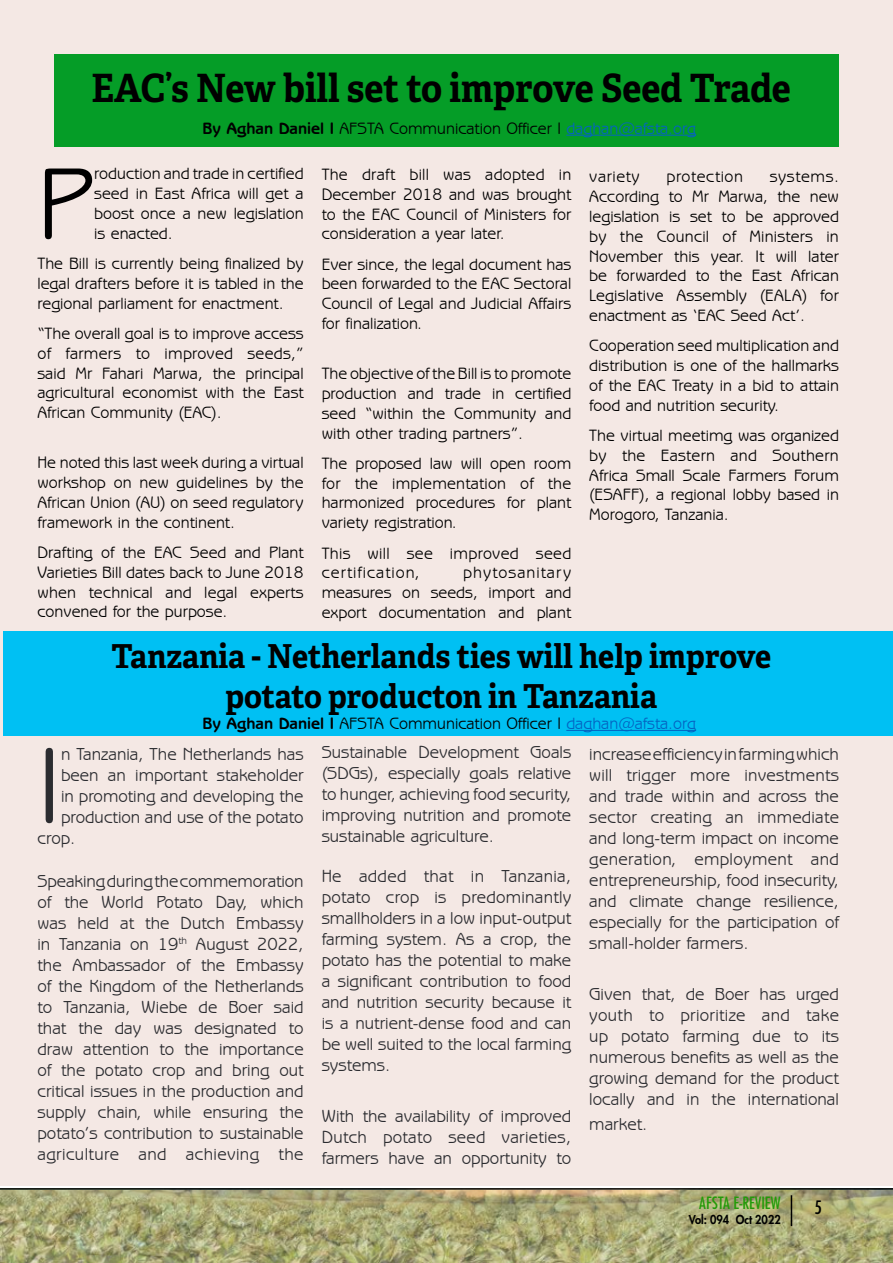
<style>
.page{position:relative;width:893px;height:1263px;background:#fff}
.page>*{position:absolute;margin:0;border:0;box-sizing:border-box;transform-origin:0 0}
.t1{font:109.5px "Benguiat Gothic IT Cby BT";color:#2b2c30}
.t2{font:103.35px "Benguiat Gothic IT Cby BT";color:#000}
.t3{font:700 39px "Adelle";letter-spacing:-.005em;color:#000;scale:.93 1}
.t4{font:700 33px/39.6px "Adelle";color:#000;text-align:center;scale:.93 1}
.t5{font:500 condensed 18px "Futura";color:#000}
.t6{font:17.4px/21px "Benguiat Gothic IT Cby BT";color:#2b2c30;text-align:justify}
.t7{font:16.5px/19.8px "Benguiat Gothic IT Cby BT";color:#000;text-align:justify}
.t8{font:16.5px/19.8px "Benguiat Gothic IT Cby BT";letter-spacing:.02em;color:#000}
.t9{font:16.5px "Benguiat Gothic IT Cby BT";letter-spacing:.035em;color:#000}
.t10{font:500 condensed 16.5px "Futura";color:#239a09}
.t11{font:800 12px "Futura Std";color:#000;scale:.92 1}
.s1{font-weight:700}
.s2{color:#0563c1}
</style>
<div class="page">
<img style="left:0;top:1190px;width:893px;height:73px">
<hr style="left:791px;top:1195px;width:1px;height:31px;background:#000">
<hr style="left:0;top:1188px;width:893px;height:2px;background:#000">
<div style="left:0;top:0;width:893px;height:1186px;background:#f4e8e4"></div>
<div style="left:54px;top:54px;width:784px;height:92px;background:#059d27"></div>
<div style="left:4px;top:631px;width:889px;height:105px;background:#00c0f3"></div>
<hr style="left:566px;top:135px;width:130px;height:1px;background:#0563c1">
<hr style="left:566px;top:730px;width:130px;height:1px;background:#0563c1">
<h3 class="t3" style="left:92px;top:63px;width:753px">EAC’s New bill set to improve Seed Trade</h3>
<p class="t7" style="left:202px;top:118px;width:495px"><span class="s1">By Aghan Daniel I</span> AFSTA Communication Officer I <span class="s2">daghan@afsta.org</span></p>
<h2 class="t2" style="left:38px;top:139px;width:58px">P</h2>
<p class="t7" style="left:94px;top:163px;width:211px">roduction and trade in certified seed in East Africa will get a boost once a new legislation is enacted.</p>
<p class="t7" style="left:38px;top:253px;width:268px">The Bill is currently being finalized by legal drafters before it is tabled in the regional parliament for enactment.</p>
<p class="t7" style="left:38px;top:323px;width:268px">“The overall goal is to improve access of farmers to improved seeds,” said Mr Fahari Marwa, the principal agricultural economist with the East African Community (EAC).</p>
<p class="t7" style="left:38px;top:452px;width:268px">He noted this last week during a virtual workshop on new guidelines by the African Union (AU) on seed regulatory framework in the continent.</p>
<p class="t7" style="left:38px;top:542px;width:268px">Drafting of the EAC Seed and Plant Varieties Bill dates back to June 2018 when technical and legal experts convened for the purpose.</p>
<p class="t7" style="left:322px;top:164px;width:251px">The draft bill was adopted in December 2018 and was brought to the EAC Council of Ministers for consideration a year later.</p>
<p class="t7" style="left:322px;top:254px;width:251px">Ever since, the legal document has been forwarded to the EAC Sectoral Council of Legal and Judicial Affairs for finalization.</p>
<p class="t7" style="left:322px;top:363px;width:251px">The objective of the Bill is to promote production and trade in certified seed “within the Community and with other trading partners”.</p>
<p class="t7" style="left:322px;top:453px;width:251px">The proposed law will open room for the implementation of the harmonized procedures for plant variety registration.</p>
<p class="t8" style="left:322px;top:543px;width:251px">This will see improved seed certification,</p>
<p class="t7" style="left:322px;top:562px;width:251px;text-indent:142px">phytosanitary measures on seeds, import and export documentation and plant</p>
<p class="t7" style="left:589px;top:166px;width:251px;text-indent:181px">systems.<br>According to Mr Marwa, the new legislation is set to be approved by the Council of Ministers in November this year. It will later be forwarded to the East African Legislative Assembly (EALA) for enactment as ‘EAC Seed Act’.</p>
<p class="t7" style="left:589px;top:335px;width:251px">Cooperation seed multiplication and distribution is one of the hallmarks of the EAC Treaty in a bid to attain food and nutrition security.</p>
<p class="t7" style="left:589px;top:425px;width:251px">The virtual meetimg was organized by the Eastern and Southern Africa Small Scale Farmers Forum (ESAFF), a regional lobby based in Morogoro, Tanzania.</p>
<p class="t9" style="left:589px;top:167px;width:52px">variety</p>
<p class="t9" style="left:666px;top:167px;width:78px">protection</p>
<h3 class="t4" style="left:111px;top:637px;width:711px">Tanzania - Netherlands ties will help improve potato producton in Tanzania</h3>
<p class="t7" style="left:202px;top:713px;width:495px"><span class="s1">By Aghan Daniel I</span> AFSTA Communication Officer I <span class="s2">daghan@afsta.org</span></p>
<p class="t6" style="left:322px;top:741px;width:251px">Sustainable Development Goals (SDGs), especially goals relative to hunger, achieving food security, improving nutrition and promote sustainable agriculture.</p>
<p class="t6" style="left:322px;top:865px;width:251px">He added that in Tanzania, potato crop is predominantly smallholders in a low input-output farming system. As a crop, the potato has the potential to make a significant contribution to food and nutrition security because it is a nutrient-dense food and can be well suited to the local farming systems.</p>
<p class="t6" style="left:322px;top:1105px;width:251px">With the availability of improved Dutch potato seed varieties, farmers have an opportunity to</p>
<h1 class="t1" style="left:38px;top:717px;width:25px">I</h1>
<p class="t6" style="left:61px;top:743px;width:244px">n Tanzania, The Netherlands has</p>
<p class="t6" style="left:589px;top:743px;width:251px">increase efficiency in farming which will trigger more investments and trade within and across the sector creating an immediate and long-term impact on income generation, employment and entrepreneurship, food insecurity, and climate change resilience, especially for the participation of small-holder farmers.</p>
<p class="t6" style="left:589px;top:983px;width:251px">Given that, de Boer has urged youth to prioritize and take up potato farming due to its numerous benefits as well as the growing demand for the product locally and in the international</p>
<p class="t6" style="left:589px;top:1113px;width:60px">market.</p>
<p class="t6" style="left:61px;top:764px;width:244px">been an important stakeholder</p>
<p class="t6" style="left:61px;top:785px;width:244px">in promoting and developing the</p>
<p class="t6" style="left:61px;top:806px;width:244px">production and use of the potato</p>
<p class="t6" style="left:37px;top:827px;width:39px">crop.</p>
<p class="t6" style="left:37px;top:870px;width:268px">Speaking during the commemoration of the World Potato Day, which was held at the Dutch Embassy in Tanzania on 19<sup>th</sup> August 2022, the Ambassador of the Embassy of the Kingdom of the Netherlands to Tanzania, Wiebe de Boer said that the day was designated to draw attention to the importance of the potato crop and bring out critical issues in the production and supply chain, while ensuring the potato’s contribution to sustainable agriculture and achieving the</p>
<p class="t10" style="left:699px;top:1192px;width:83px">AFSTA E-REVIEW</p>
<p class="t11" style="left:689px;top:1211px;width:101px">Vol: 094 Oct 2022</p>
<p class="t5" style="left:814px;top:1196px;width:9px">5</p>
</div>
